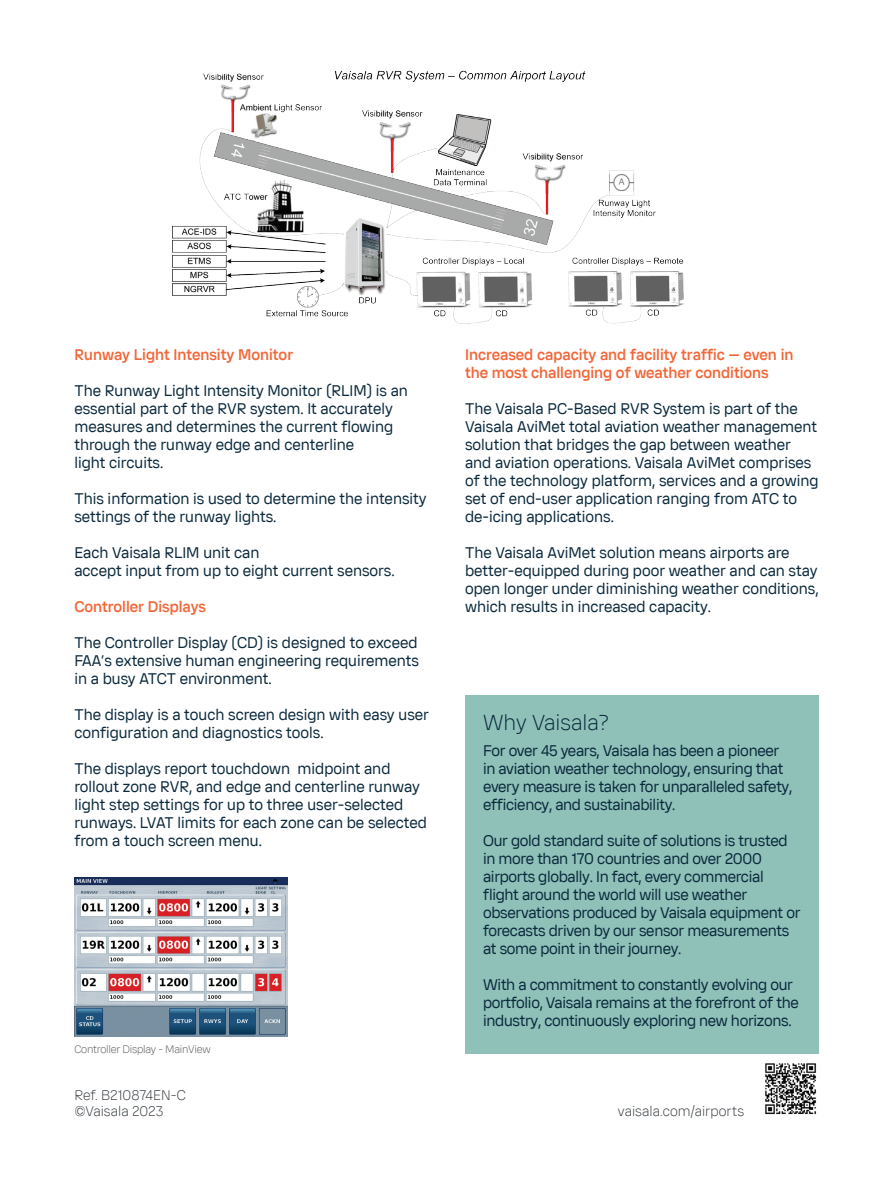
<style>
.page{position:relative;width:893px;height:1191px;background:#fff}
.page>*{position:absolute;margin:0;border:0;box-sizing:border-box;transform-origin:0 0}
.t1{font:300 21px "Vaisala Sans Beta 01";color:#0b293c}
.t2{font:15px/18px "Vaisala Sans Beta 01";color:#0b293c}
.t3{font:15px/18px "Vaisala Sans Beta 01";letter-spacing:-.02em;color:#0b293c}
.t4{font:500 15px/18px "Vaisala Sans Beta 01";color:#f26739}
.t5{font:300 13.5px/16.2px "Vaisala Sans Beta 01";color:#343a3f}
.t6{font:300 10.5px "Vaisala Sans Beta 01";letter-spacing:-.02em;color:#57585a}
</style>
<div class="page">
<img style="left:765px;top:1063px;width:52px;height:52px">
<div style="left:465px;top:695px;width:353px;height:358px;background:#8fc1b9"></div>
<img style="left:173px;top:70px;width:511px;height:254px">
<img style="left:74px;top:877px;width:213px;height:160px">
<p class="t4" style="left:74px;top:346px;width:220px">Runway Light Intensity Monitor</p>
<p class="t2" style="left:74px;top:381px;width:335px">The Runway Light Intensity Monitor (RLIM) is an essential part of the RVR system. It accurately measures and determines the current flowing through the runway edge and centerline<br>light circuits.</p>
<p class="t2" style="left:74px;top:489px;width:354px">This information is used to determine the intensity settings of the runway lights.</p>
<p class="t2" style="left:74px;top:543px;width:322px">Each Vaisala RLIM unit can<br>accept input from up to eight current sensors.</p>
<p class="t4" style="left:74px;top:598px;width:133px">Controller Displays</p>
<p class="t2" style="left:74px;top:633px;width:346px;text-align:justify">The Controller Display (CD) is designed to exceed FAA’s extensive human engineering requirements in a busy ATCT environment.</p>
<p class="t2" style="left:74px;top:705px;width:356px">The display is a touch screen design with easy user configuration and diagnostics tools.</p>
<p class="t2" style="left:74px;top:759px;width:354px">The displays report touchdown midpoint and rollout zone RVR, and edge and centerline runway light step settings for up to three user-selected runways. LVAT limits for each zone can be selected from a touch screen menu.</p>
<p class="t6" style="left:74px;top:1043px;width:138px">Controller Display - MainView</p>
<p class="t5" style="left:74px;top:1087px;width:113px">Ref. B210874EN-C ©Vaisala 2023</p>
<p class="t4" style="left:465px;top:346px;width:330px">Increased capacity and facility traffic — even in the most challenging of weather conditions</p>
<p class="t2" style="left:465px;top:399px;width:355px">The Vaisala PC-Based RVR System is part of the Vaisala AviMet total aviation weather management solution that bridges the gap between weather and aviation operations. Vaisala AviMet comprises of the technology platform, services and a growing set of end-user application ranging from ATC to de-icing applications.</p>
<p class="t2" style="left:465px;top:543px;width:355px">The Vaisala AviMet solution means airports are better-equipped during poor weather and can stay open longer under diminishing weather conditions, which results in increased capacity.</p>
<h1 class="t1" style="left:483px;top:709px;width:127px">Why Vaisala?</h1>
<p class="t3" style="left:483px;top:741px;width:311px">For over 45 years, Vaisala has been a pioneer in aviation weather technology, ensuring that every measure is taken for unparalleled safety, efficiency, and sustainability.</p>
<p class="t3" style="left:483px;top:831px;width:319px">Our gold standard suite of solutions is trusted in more than 170 countries and over 2000 airports globally. In fact, every commercial flight around the world will use weather observations produced by Vaisala equipment or forecasts driven by our sensor measurements at some point in their journey.</p>
<p class="t3" style="left:483px;top:975px;width:317px">With a commitment to constantly evolving our portfolio, Vaisala remains at the forefront of the industry, continuously exploring new horizons.</p>
<p class="t5" style="left:618px;top:1103px;width:128px">vaisala.com/airports</p>
</div>
